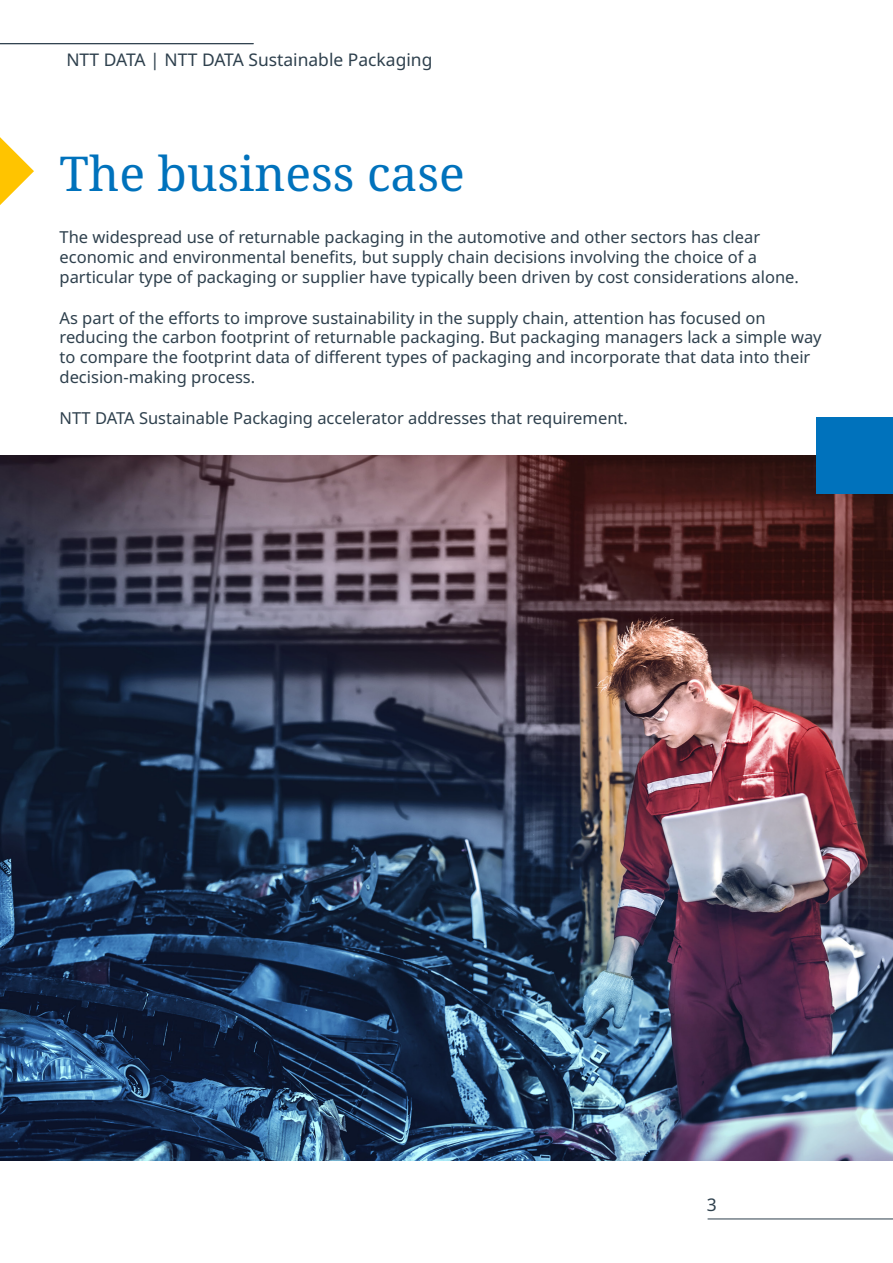
<style>
.page{position:relative;width:893px;height:1263px;background:#fff}
.page>*{position:absolute;margin:0;border:0;box-sizing:border-box;transform-origin:0 0}
.t1{font:48px "Noto Serif";color:#0072bc}
.t2{font:17.4px "Noto Sans";color:#2e404d}
.t3{font:16.5px/19.8px "Noto Sans";color:#2e404d}
</style>
<div class="page">
<svg style="left:0;top:137px;width:34px;height:68px"></svg>
<hr style="left:708px;top:1219px;width:185px;height:1px;background:#2e404d">
<hr style="left:0;top:43px;width:254px;height:1px;background:#2e404d">
<img style="left:0;top:455px;width:893px;height:706px">
<div style="left:816px;top:417px;width:77px;height:77px;background:#0072bc"></div>
<p class="t2" style="left:66px;top:48px;width:368px">NTT DATA | NTT DATA Sustainable Packaging</p>
<h1 class="t1" style="left:60px;top:141px;width:407px">The business case</h1>
<p class="t3" style="left:60px;top:227px;width:741px">The widespread use of returnable packaging in the automotive and other sectors has clear economic and environmental benefits, but supply chain decisions involving the choice of a particular type of packaging or supplier have typically been driven by cost considerations alone.</p>
<p class="t3" style="left:60px;top:308px;width:764px">As part of the efforts to improve sustainability in the supply chain, attention has focused on reducing the carbon footprint of returnable packaging. But packaging managers lack a simple way to compare the footprint data of different types of packaging and incorporate that data into their decision-making process.</p>
<p class="t3" style="left:60px;top:409px;width:570px">NTT DATA Sustainable Packaging accelerator addresses that requirement.</p>
<p class="t2" style="left:707px;top:1193px;width:11px">3</p>
</div>
